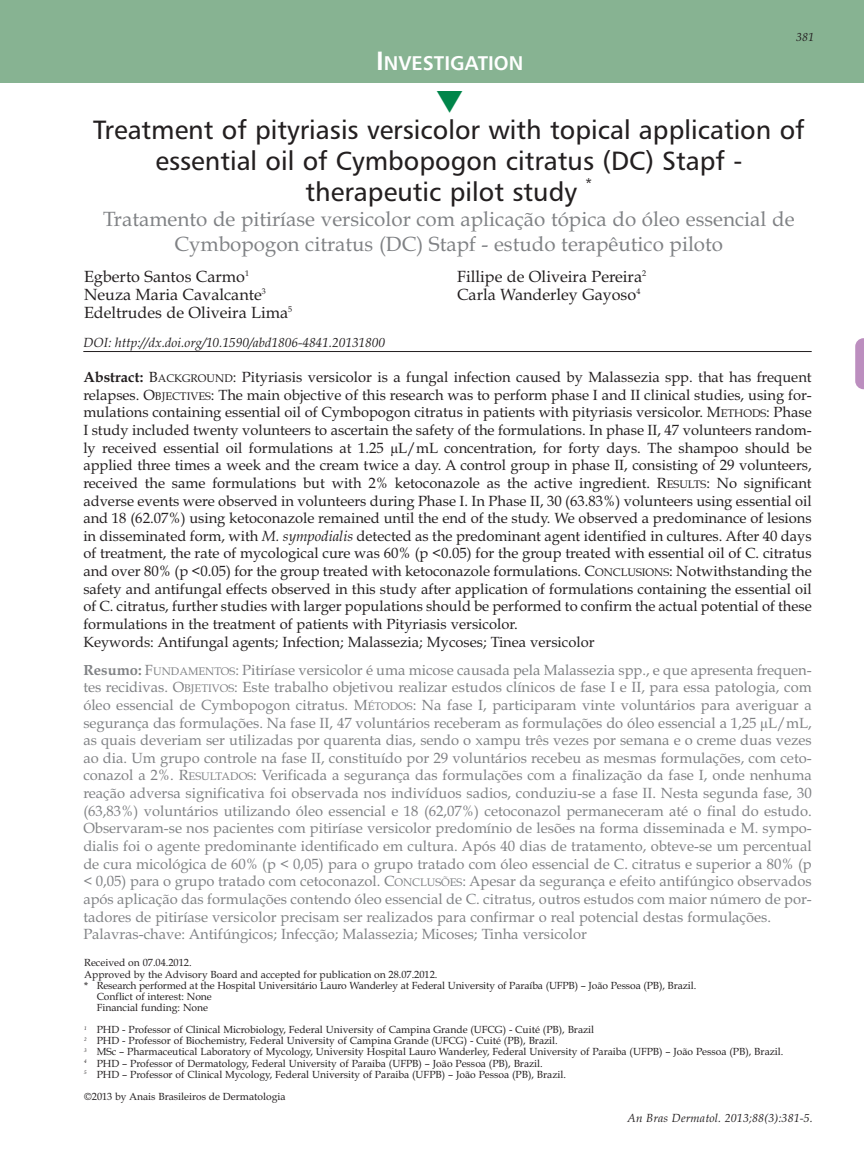
<style>
.page{position:relative;width:864px;height:1167px;background:#fff}
.page>*{position:absolute;margin:0;border:0;box-sizing:border-box;transform-origin:0 0}
.t1{font:26.4px/30.9px "Humanist 777 BT Roman B";color:#231f20;text-align:center}
.t2{font:20.55px/25px "Book Antiqua";color:#808285;text-align:center}
.t3{font:19.8px "Humanist 777 BT Bold B";color:#fff}
.t4{font:16.2px/17.7px "Book Antiqua";color:#231f20}
.t5{font:14.7px/17.7px "Book Antiqua";color:#808285}
.t6{font:14.7px/17.7px "Book Antiqua";color:#231f20}
.t7{font:italic 13.2px "Book Antiqua";color:#231f20}
.t8{font:13.2px "Humanist 777 BT Roman B";color:#231f20}
.t9{font:italic 11.7px "Book Antiqua";letter-spacing:.015em;color:#231f20}
.t10{font:10.35px/11.1px "Book Antiqua";color:#231f20}
.s1{font-size:26.4px}
.s2{font-weight:700}
.s3{font-size:10.95px}
.s4{font-family:"Times New Roman"}
.s5{font-style:italic}
</style>
<div class="page">
<svg style="left:855px;top:338px;width:9px;height:51px"></svg>
<div style="left:0;top:0;width:864px;height:83px;background:#87b392"></div>
<hr style="left:83px;top:351px;width:729px;height:1px;background:#231f20">
<h3 class="t3" style="left:376px;top:56px;width:149px"><span class="s1">I</span>NVESTIGATION</h3>
<p class="t9" style="left:796px;top:32px;width:19px">381</p>
<h1 class="t1" style="left:93px;top:117px;width:713px">Treatment of pityriasis versicolor with topical application of essential oil of Cymbopogon citratus (DC) Stapf - therapeutic pilot study</h1>
<p class="t8" style="left:585px;top:178px;width:8px">*</p>
<h2 class="t2" style="left:103px;top:209px;width:693px">Tratamento de pitiríase versicolor com aplicação tópica do óleo essencial de<br>Cymbopogon citratus (DC) Stapf - estudo terapêutico piloto</h2>
<p class="t4" style="left:84px;top:270px;width:210px">Egberto Santos Carmo<sup>1<br></sup>Neuza Maria Cavalcante<sup>3<br></sup>Edeltrudes de Oliveira Lima<sup>5</sup></p>
<p class="t4" style="left:457px;top:270px;width:190px">Fillipe de Oliveira Pereira<sup>2<br></sup>Carla Wanderley Gayoso<sup>4</sup></p>
<p class="t7" style="left:83px;top:337px;width:303px">DOI: http://dx.doi.org/10.1590/abd1806-4841.20131800</p>
<p class="t6" style="left:83px;top:370px;width:730px"><span class="s2">Abstract:</span> B<span class="s3">ACKGROUND</span>: Pityriasis versicolor is a fungal infection caused by Malassezia spp. that has frequent relapses. O<span class="s3">BJECTIVES</span>: The main objective of this research was to perform phase I and II clinical studies, using for&shy;mulations containing essential oil of Cymbopogon citratus in patients with pityriasis versicolor. M<span class="s3">ETHODS</span>: Phase I study included twenty volunteers to ascertain the safety of the formulations. In phase II, 47 volunteers random&shy;ly received essential oil formulations at 1.25 <span class="s4">μ</span>L/mL concentration, for forty days. The shampoo should be applied three times a week and the cream twice a day. A control group in phase II, consisting of 29 volunteers, received the same formulations but with 2% ketoconazole as the active ingredient. R<span class="s3">ESULTS</span>: No significant adverse events were observed in volunteers during Phase I. In Phase II, 30 (63.83%) volunteers using essential oil and 18 (62.07%) using ketoconazole remained until the end of the study. We observed a predominance of lesions in disseminated form, with <span class="s5">M. sympodialis</span> detected as the predominant agent identified in cultures. After 40 days of treatment, the rate of mycological cure was 60% (p &lt;0.05) for the group treated with essential oil of C. citratus and over 80% (p &lt;0.05) for the group treated with ketoconazole formulations. C<span class="s3">ONCLUSIONS</span>: Notwithstanding the safety and antifungal effects observed in this study after application of formulations containing the essential oil of C. citratus, further studies with larger populations should be performed to confirm the actual potential of these formulations in the treatment of patients with Pityriasis versicolor.<br>Keywords: Antifungal agents; Infection; Malassezia; Mycoses; Tinea versicolor</p>
<p class="t5" style="left:83px;top:662px;width:730px"><span class="s2">Resumo:</span> F<span class="s3">UNDAMENTOS</span>: Pitiríase versicolor é uma micose causada pela Malassezia spp., e que apresenta frequen&shy;tes recidivas. O<span class="s3">BJETIVOS</span>: Este trabalho objetivou realizar estudos clínicos de fase I e II, para essa patologia, com óleo essencial de Cymbopogon citratus. M<span class="s3">ÉTODOS</span>: Na fase I, participaram vinte voluntários para averiguar a segurança das formulações. Na fase II, 47 voluntários receberam as formulações do óleo essencial a 1,25 <span class="s4">μ</span>L/mL, as quais deveriam ser utilizadas por quarenta dias, sendo o xampu três vezes por semana e o creme duas vezes ao dia. Um grupo controle na fase II, constituído por 29 voluntários recebeu as mesmas formulações, com ceto&shy;conazol a 2%. R<span class="s3">ESULTADOS</span>: Verificada a segurança das formulações com a finalização da fase I, onde nenhuma reação adversa significativa foi observada nos indivíduos sadios, conduziu-se a fase II. Nesta segunda fase, 30 (63,83%) voluntários utilizando óleo essencial e 18 (62,07%) cetoconazol permaneceram até o final do estudo.<br>Observaram-se nos pacientes com pitiríase versicolor predomínio de lesões na forma disseminada e M. sympo&shy;dialis foi o agente predominante identificado em cultura. Após 40 dias de tratamento, obteve-se um percentual de cura micológica de 60% (p &lt; 0,05) para o grupo tratado com óleo essencial de C. citratus e superior a 80% (p &lt; 0,05) para o grupo tratado com cetoconazol. C<span class="s3">ONCLUSÕES</span>: Apesar da segurança e efeito antifúngico observados após aplicação das formulações contendo óleo essencial de C. citratus, outros estudos com maior número de por&shy;tadores de pitiríase versicolor precisam ser realizados para confirmar o real potencial destas formulações.<br>Palavras-chave: Antifúngicos; Infecção; Malassezia; Micoses; Tinha versicolor</p>
<p class="t10" style="left:84px;top:957px;width:355px;line-height:12.3px">Received on 07.04.2012.<br>Approved by the Advisory Board and accepted for publication on 28.07.2012.</p>
<p class="t10" style="left:97px;top:981px;width:601px;text-indent:-13px">* Research performed at the Hospital Universitário Lauro Wanderley at Federal University of Paraíba (UFPB) – João Pessoa (PB), Brazil.<br>Conflict of interest: None<br>Financial funding: None</p>
<p class="t10" style="left:84px;top:1025px;width:701px"><sup>1</sup> PHD - Professor of Clinical Microbiology, Federal University of Campina Grande (UFCG) - Cuité (PB), Brazil<br><sup>2</sup> PHD - Professor of Biochemistry, Federal University of Campina Grande (UFCG) - Cuité (PB), Brazil.<br><sup>3</sup> MSc – Pharmaceutical Laboratory of Mycology, University Hospital Lauro Wanderley, Federal University of Paraiba (UFPB) – João Pessoa (PB), Brazil.<br><sup>4</sup> PHD – Professor of Dermatology, Federal University of Paraiba (UFPB) – João Pessoa (PB), Brazil.<br><sup>5</sup> PHD – Professor of Clinical Mycology, Federal University of Paraiba (UFPB) – João Pessoa (PB), Brazil.</p>
<p class="t10" style="left:84px;top:1092px;width:203px">©2013 by Anais Brasileiros de Dermatologia</p>
<p class="t9" style="left:627px;top:1113px;width:187px">An Bras Dermatol. 2013;88(3):381-5.</p>
</div>
